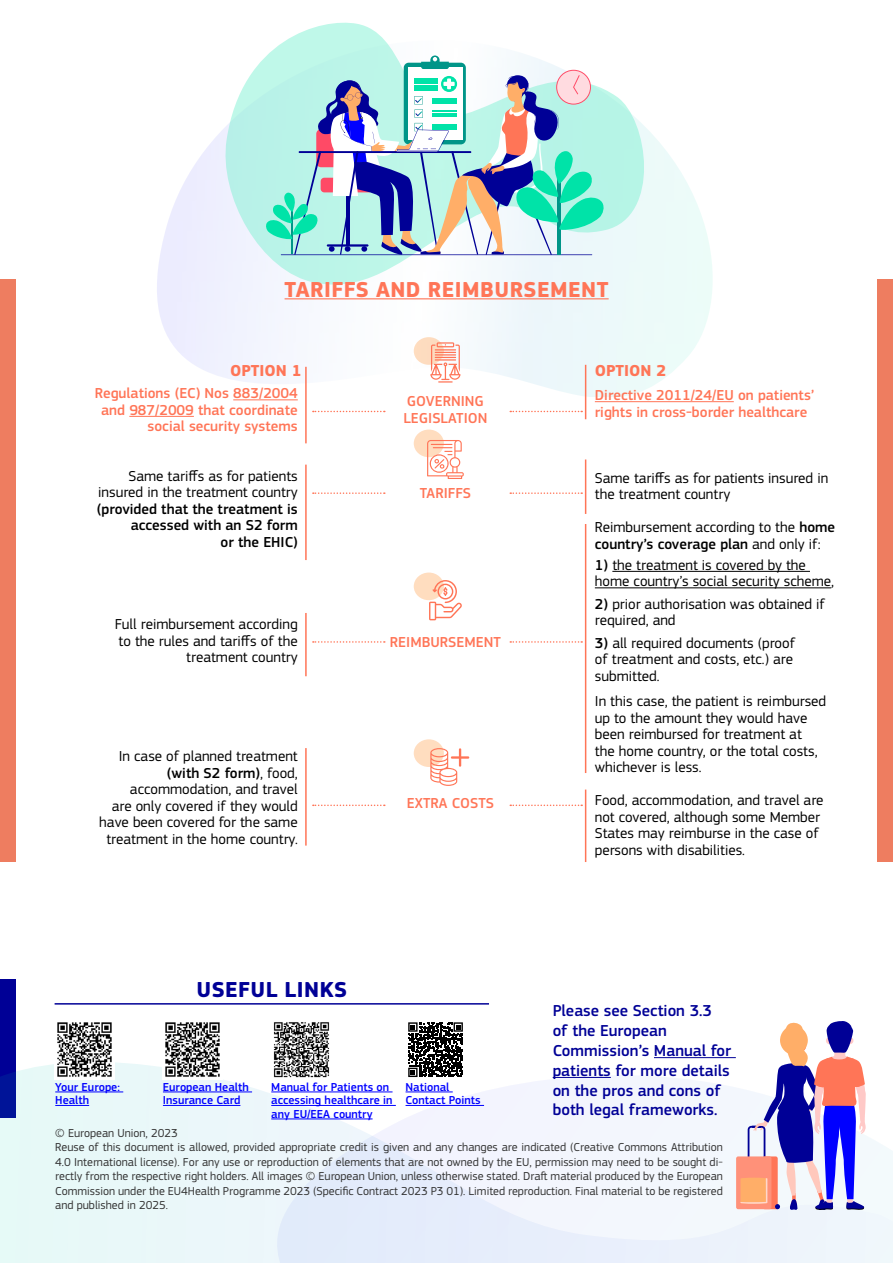
<style>
.page{position:relative;width:893px;height:1263px;background:#fff}
.page>*{position:absolute;margin:0;border:0;box-sizing:border-box;transform-origin:0 0}
.t1{font:700 22.5px "EC Square Sans Pro";letter-spacing:.02em;color:#ff7557}
.t2{font:700 22.5px "EC Square Sans Pro";letter-spacing:.02em;color:#000096}
.t3{font:500 16.5px/19.8px "EC Square Sans Pro";color:#000096}
.t4{font:700 16.5px "EC Square Sans Pro";color:#ff7557}
.t5{font:15px/16.5px "EC Square Sans Pro";color:#000}
.t6{font:500 15px/16.5px "EC Square Sans Pro";color:#ff7557}
.t7{font:500 15px/16.5px "EC Square Sans Pro";color:#000;text-align:right}
.t8{font:12px/14.4px "EC Square Sans Pro";color:#333}
.t9{font:500 12px/13.5px "EC Square Sans Pro";color:#00f}
.s1{font-weight:500}
</style>
<div class="page">
<svg style="left:218px;top:22px;width:440px;height:264px"></svg>
<svg style="left:265px;top:55px;width:340px;height:201px"></svg>
<div style="left:1px;top:980px;width:15px;height:138px;background:#000096"></div>
<svg style="left:0;top:1058px;width:893px;height:205px"></svg>
<img style="left:55px;top:1022px;width:60px;height:58px">
<img style="left:163px;top:1022px;width:60px;height:58px">
<img style="left:271px;top:1022px;width:60px;height:58px">
<div style="left:406px;top:1020px;width:60px;height:60px;background:#fff"></div>
<svg style="left:408px;top:1022px;width:55px;height:55px"></svg>
<hr style="left:55px;top:1091px;width:68px;height:1px;background:#00f">
<hr style="left:55px;top:1105px;width:34px;height:1px;background:#00f">
<hr style="left:271px;top:1091px;width:122px;height:1px;background:#00f">
<hr style="left:271px;top:1105px;width:125px;height:1px;background:#00f">
<hr style="left:271px;top:1118px;width:102px;height:1px;background:#00f">
<hr style="left:163px;top:1091px;width:89px;height:1px;background:#00f">
<hr style="left:163px;top:1105px;width:77px;height:1px;background:#00f">
<hr style="left:406px;top:1091px;width:47px;height:1px;background:#00f">
<hr style="left:406px;top:1105px;width:78px;height:1px;background:#00f">
<hr style="left:55px;top:1003px;width:434px;height:1px;background:#000096">
<hr style="left:654px;top:1057px;width:82px;height:1px;background:#000096">
<hr style="left:553px;top:1077px;width:58px;height:1px;background:#000096">
<div style="left:736px;top:1156px;width:35px;height:53px;background:#ff9179;border-radius:2px"></div>
<svg style="left:740px;top:1021px;width:126px;height:189px"></svg>
<div style="left:414px;top:337px;width:30px;height:28px;background:#fddcbf;border-radius:50%"></div>
<div style="left:414px;top:430px;width:30px;height:27px;background:#ffddbf;border-radius:50%"></div>
<div style="left:414px;top:572px;width:30px;height:28px;background:#ffddbf;border-radius:50%"></div>
<div style="left:414px;top:739px;width:30px;height:28px;background:#ffddbf;border-radius:50%"></div>
<svg style="left:313px;top:411px;width:72px;height:1px"></svg>
<svg style="left:313px;top:492px;width:72px;height:2px"></svg>
<svg style="left:313px;top:641px;width:72px;height:2px"></svg>
<svg style="left:313px;top:804px;width:72px;height:2px"></svg>
<svg style="left:510px;top:411px;width:72px;height:1px"></svg>
<svg style="left:510px;top:492px;width:72px;height:2px"></svg>
<svg style="left:510px;top:641px;width:72px;height:2px"></svg>
<svg style="left:510px;top:804px;width:72px;height:2px"></svg>
<div style="left:878px;top:280px;width:15px;height:582px;background:#ee7d60"></div>
<div style="left:0;top:280px;width:15px;height:582px;background:#ee7d60"></div>
<hr style="left:285px;top:298px;width:324px;height:1px;background:#ff7557">
<hr style="left:233px;top:399px;width:65px;height:1px;background:#ff7557">
<hr style="left:129px;top:416px;width:65px;height:1px;background:#ff7557">
<hr style="left:595px;top:401px;width:139px;height:1px;background:#ff7557">
<hr style="left:612px;top:571px;width:198px;height:1px;background:#000">
<hr style="left:595px;top:587px;width:236px;height:1px;background:#000">
<hr style="left:305px;top:367px;width:2px;height:76px;background:#ff7557">
<hr style="left:305px;top:465px;width:2px;height:95px;background:#ff7557">
<hr style="left:305px;top:613px;width:2px;height:63px;background:#ff7557">
<hr style="left:305px;top:748px;width:2px;height:97px;background:#ff7557">
<hr style="left:585px;top:789px;width:1px;height:73px;background:#ff7557">
<hr style="left:585px;top:365px;width:1px;height:54px;background:#ff7557">
<hr style="left:585px;top:459px;width:1px;height:55px;background:#ff7557">
<hr style="left:585px;top:524px;width:1px;height:249px;background:#ff7557">
<svg style="left:429px;top:580px;width:33px;height:40px"></svg>
<svg style="left:430px;top:342px;width:30px;height:41px"></svg>
<svg style="left:427px;top:440px;width:37px;height:39px"></svg>
<svg style="left:430px;top:748px;width:39px;height:38px"></svg>
<h1 class="t1" style="left:285px;top:276px;width:325px">TARIFFS AND REIMBURSEMENT</h1>
<p class="t4" style="left:230px;top:361px;width:73px">OPTION 1</p>
<p class="t4" style="left:595px;top:361px;width:73px">OPTION 2</p>
<p class="t6" style="left:403px;top:393px;width:85px">GOVERNING<br>LEGISLATION</p>
<p class="t6" style="left:95px;top:385px;width:205px;text-align:right">Regulations (EC) Nos 883/2004 and 987/2009 that coordinate social security systems</p>
<p class="t5" style="left:98px;top:468px;width:201px;text-align:right">Same tariffs as for patients insured in the treatment country</p>
<p class="t7" style="left:97px;top:501px;width:202px">(provided that the treatment is accessed with an S2 form<br>or the EHIC)</p>
<p class="t6" style="left:595px;top:387px;width:221px">Directive 2011/24/EU on patients’ rights in cross-border healthcare</p>
<p class="t5" style="left:595px;top:470px;width:235px">Same tariffs as for patients insured in the treatment country</p>
<p class="t5" style="left:595px;top:519px;width:242px">Reimbursement according to the <span class="s1">home country’s coverage plan</span> and only if:</p>
<p class="t5" style="left:595px;top:557px;width:241px"><span class="s1">1)</span> the treatment is covered by the home country’s social security scheme,</p>
<p class="t5" style="left:595px;top:596px;width:232px"><span class="s1">2)</span> prior authorisation was obtained if required, and</p>
<p class="t5" style="left:595px;top:635px;width:202px"><span class="s1">3)</span> all required documents (proof of treatment and costs, etc.) are submitted.</p>
<p class="t5" style="left:595px;top:693px;width:233px">In this case, the patient is reimbursed up to the amount they would have been reimbursed for treatment at<br>the home country, or the total costs, whichever is less.</p>
<p class="t5" style="left:595px;top:792px;width:230px">Food, accommodation, and travel are not covered, although some Member States may reimburse in the case of persons with disabilities.</p>
<p class="t6" style="left:420px;top:485px;width:53px">TARIFFS</p>
<p class="t5" style="left:115px;top:616px;width:184px;text-align:right">Full reimbursement according to the rules and tariffs of the treatment country</p>
<p class="t6" style="left:390px;top:634px;width:112px">REIMBURSEMENT</p>
<p class="t5" style="left:99px;top:748px;width:200px;text-align:right">In case of planned treatment <span class="s1">(with S2 form)</span>, food, accommodation, and travel<br>are only covered if they would have been covered for the same treatment in the home country.</p>
<p class="t6" style="left:407px;top:795px;width:89px">EXTRA COSTS</p>
<h1 class="t2" style="left:196px;top:976px;width:152px">USEFUL LINKS</h1>
<p class="t9" style="left:55px;top:1080px;width:66px">Your Europe:<br>Health</p>
<p class="t9" style="left:271px;top:1080px;width:123px">Manual for Patients on accessing healthcare in any EU/EEA country</p>
<p class="t9" style="left:163px;top:1080px;width:87px">European Health<br>Insurance Card</p>
<p class="t9" style="left:406px;top:1080px;width:77px">National<br>Contact Points</p>
<p class="t3" style="left:553px;top:1001px;width:180px">Please see Section 3.3 of the European<br>Commission’s Manual for patients for more details on the pros and cons of both legal frameworks.</p>
<p class="t8" style="left:55px;top:1126px;width:669px">© European Union, 2023<br>Reuse of this document is allowed, provided appropriate credit is given and any changes are indicated (Creative Commons Attribution 4.0 International license). For any use or reproduction of elements that are not owned by the EU, permission may need to be sought di&shy;rectly from the respective right holders. All images © European Union, unless otherwise stated. Draft material produced by the European Commission under the EU4Health Programme 2023 (Specific Contract 2023 P3 01). Limited reproduction. Final material to be registered and published in 2025.</p>
</div>
